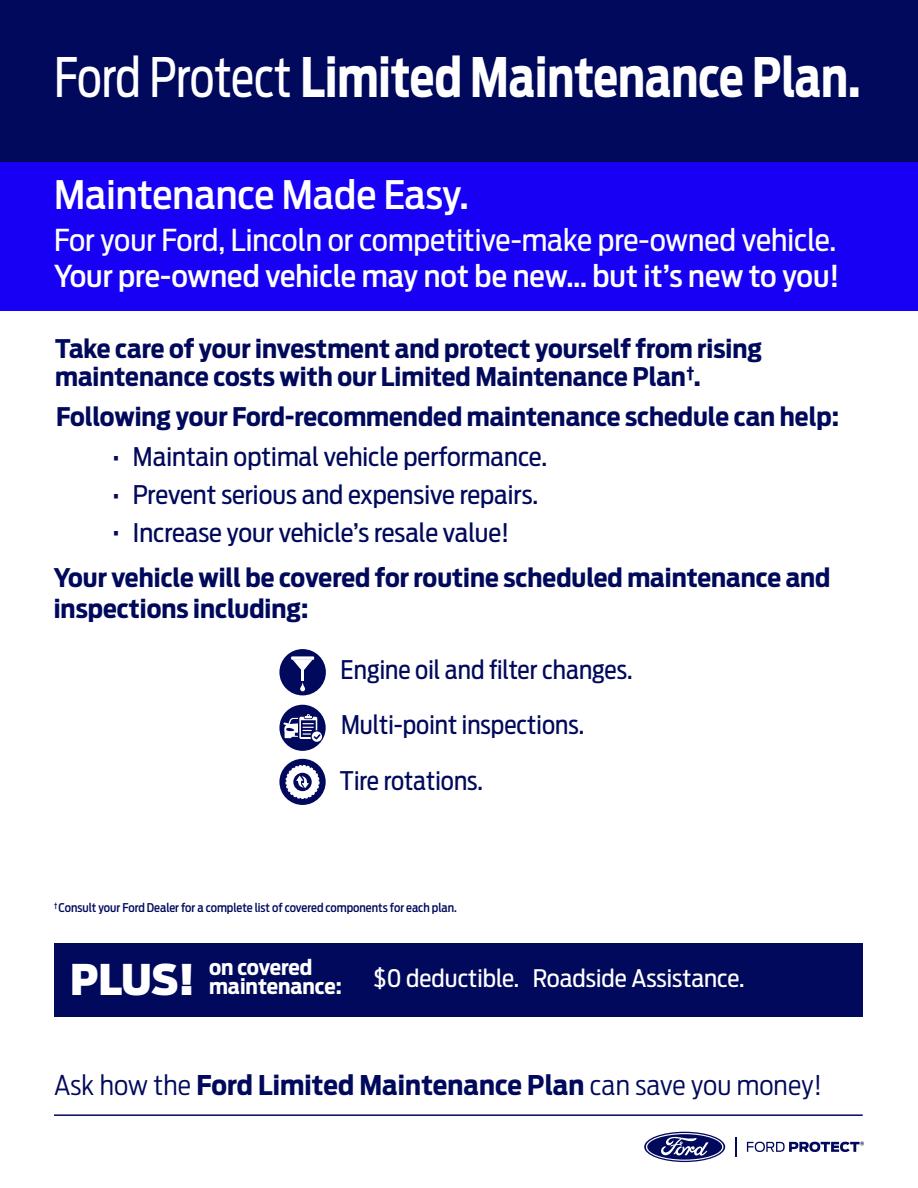
<style>
.page{position:relative;width:918px;height:1188px;background:#fff}
.page>*{position:absolute;margin:0;border:0;box-sizing:border-box;transform-origin:0 0}
.t1{font:700 54px "Ford Antenna Cond";color:#fff;scale:.89 1}
.t2{font:900 42px "Ford Antenna Cond";color:#fff;scale:1.05 1}
.t3{font:500 39px "Ford Antenna Cond";color:#fff;scale:1.05 1}
.t4{font:30px "Ford Antenna Cond";color:#fff;scale:1.05 1}
.t5{font:500 30px "Ford Antenna Cond";color:#fff;scale:1.05 1}
.t6{font:700 27px "Ford Antenna Cond";letter-spacing:.005em;color:#00095b;scale:1.05 1}
.t7{font:700 25.5px/28.5px "Ford Antenna Cond";color:#00095b;scale:1.05 1}
.t8{font:25.5px/37.8px "Ford Antenna Cond";color:#00095b;text-align:justify;scale:1.05 1}
.t9{font:25.5px "Ford Antenna Cond";color:#00095b}
.t10{font:24px "Ford Antenna Cond";color:#fff;scale:1.05 1}
.t11{font:700 21px/19.5px "Ford Antenna Cond";color:#fff;scale:1.05 1}
.t12{font:700 14.85px "Ford Antenna Cond";color:#00095b;scale:1.05 1}
.t13{font:500 12px "Ford Antenna Cond";color:#00095b}
.t14{font:500 7.05px "Ford Antenna Cond";color:#00095b}
.s1{font-weight:400}
.s2{color:#fff}
.s3{font-weight:300}
</style>
<div class="page">
<div style="left:0;top:0;width:918px;height:162px;background:#00095b"></div>
<div style="left:0;top:162px;width:918px;height:148px;background:#1700f4"></div>
<svg style="left:644px;top:1132px;width:81px;height:30px"></svg>
<svg style="left:646px;top:1133px;width:77px;height:28px"></svg>
<svg style="left:747px;top:1142px;width:117px;height:10px"></svg>
<hr style="left:735px;top:1137px;width:2px;height:20px;background:#00095b">
<div style="left:54px;top:943px;width:809px;height:73px;background:#00095b"></div>
<hr style="left:54px;top:1114px;width:809px;height:2px;background:#00095b">
<div style="left:279px;top:649px;width:47px;height:46px;background:#00095b;border-radius:50%"></div>
<svg style="left:293px;top:660px;width:20px;height:10px"></svg>
<svg style="left:291px;top:656px;width:23px;height:4px"></svg>
<hr style="left:301px;top:666px;width:3px;height:15px;background:#fff">
<svg style="left:300px;top:682px;width:5px;height:9px"></svg>
<div style="left:279px;top:705px;width:47px;height:46px;background:#00095b;border-radius:50%"></div>
<svg style="left:283px;top:714px;width:39px;height:28px"></svg>
<div style="left:279px;top:759px;width:47px;height:46px;background:#00095b;border-radius:50%"></div>
<svg style="left:285px;top:765px;width:35px;height:34px"></svg>
<h1 class="t1" style="left:54px;top:29px;width:908px"><span class="s1">Ford Protect</span> Limited Maintenance Plan.</h1>
<h3 class="t3" style="left:54px;top:160px;width:397px">Maintenance Made Easy.</h3>
<p class="t4" style="left:54px;top:214px;width:747px">For your Ford, Lincoln or competitive-make pre-owned vehicle.</p>
<p class="t5" style="left:54px;top:250px;width:750px">Your pre-owned vehicle may not be new… but it’s new to you!</p>
<p class="t7" style="left:55px;top:331px;width:675px">Take care of your investment and protect yourself from rising maintenance costs with our Limited Maintenance Plan .</p>
<p class="t7" style="left:56px;top:400px;width:747px">Following your Ford-recommended maintenance schedule can help:</p>
<p class="t8" style="left:133px;top:434px;width:396px;line-height:38.2px;text-align:left">Maintain optimal vehicle performance.<br>Prevent serious and expensive repairs.<br>Increase your vehicle’s resale value!</p>
<p class="t7" style="left:54px;top:559px;width:741px;line-height:31.5px">Your vehicle will be covered for routine scheduled maintenance and inspections including:</p>
<p class="t12" style="left:686px;top:359px;width:9px">†</p>
<p class="t8" style="left:112px;top:435px;width:9px">• • •</p>
<p class="t9" style="left:328px;top:648px;width:306px"><span class="s2">•</span> Engine oil and filter changes.</p>
<p class="t9" style="left:328px;top:703px;width:258px"><span class="s2">•</span> Multi-point inspections.</p>
<p class="t9" style="left:327px;top:759px;width:158px"><span class="s2">•</span> Tire rotations.</p>
<p class="t14" style="left:54px;top:899px;width:5px">†</p>
<p class="t13" style="left:59px;top:897px;width:400px">Consult your Ford Dealer for a complete list of covered components for each plan.</p>
<h2 class="t2" style="left:70px;top:940px;width:120px">PLUS!</h2>
<p class="t11" style="left:209px;top:955px;width:128px">on covered maintenance:</p>
<p class="t10" style="left:373px;top:958px;width:355px">$0 deductible. Roadside Assistance.</p>
<p class="t6" style="left:54px;top:1061px;width:733px"><span class="s3">Ask how the</span> Ford Limited Maintenance Plan <span class="s3">can save you money!</span></p>
</div>
